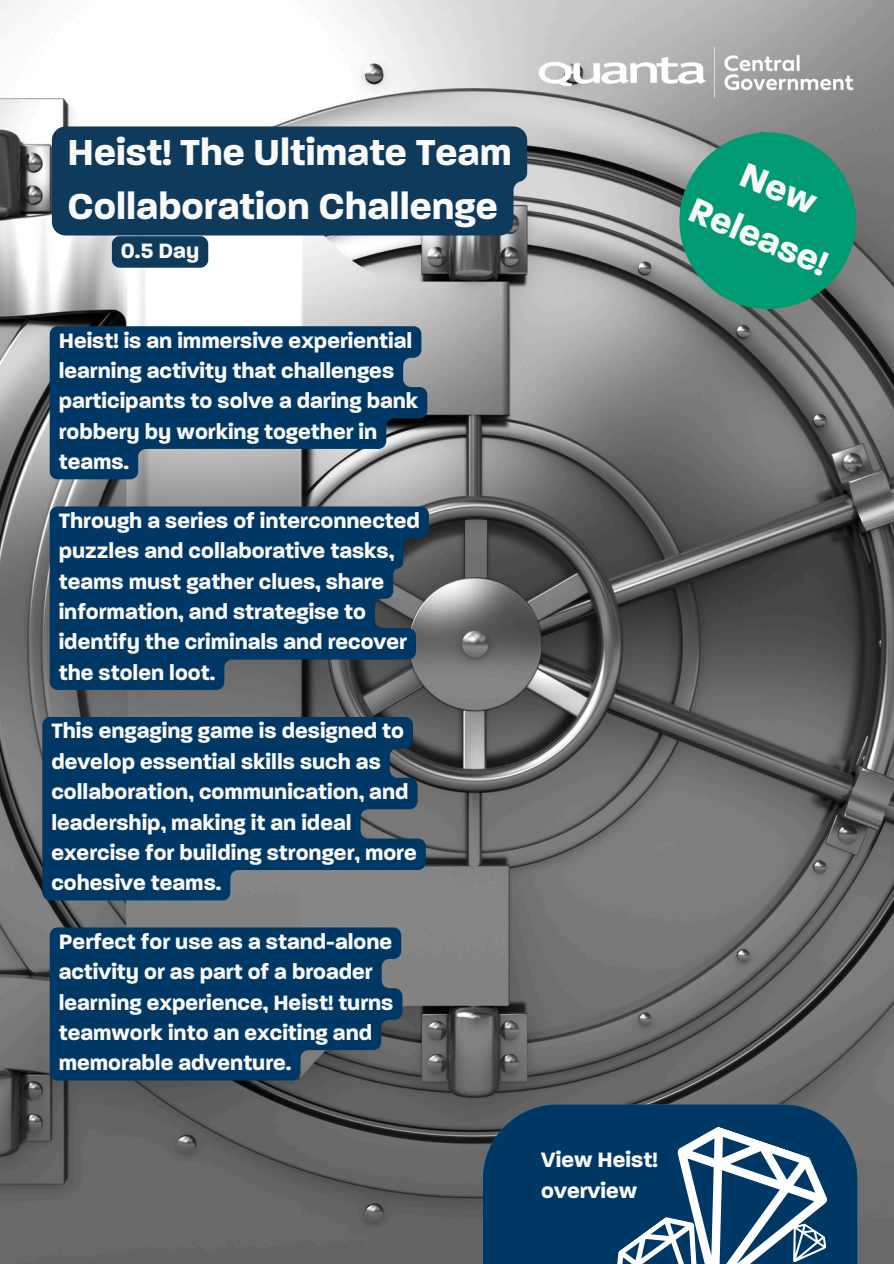
<style>
.page{position:relative;width:894px;height:1264px;background:#fff}
.page>*{position:absolute;margin:0;border:0;box-sizing:border-box;transform-origin:0 0}
.t1{font:700 39px/54px "Paralucent";color:#faf9f6}
.t2{font:700 37.5px/51.8px "Paralucent";color:#faf9f6;text-align:center}
.t3{font:700 22.5px/30.3px "Paralucent";color:#faf9f6}
</style>
<div class="page">
<img style="left:0;top:0;width:893px;height:1263px">
<svg style="left:667px;top:120px;width:200px;height:201px;background:#329079"></svg>
<div style="left:483px;top:1104px;width:374px;height:159px;background:#003865"></div>
<svg style="left:617px;top:1116px;width:221px;height:147px"></svg>
<div style="left:52px;top:126px;width:475px;height:109px;background:#0e3a5c"></div>
<div style="left:112px;top:236px;width:96px;height:32px;background:#0e3a5c;border-radius:8px"></div>
<svg style="left:50px;top:326px;width:377px;height:153px;background:#1f4d71"></svg>
<svg style="left:50px;top:506px;width:379px;height:184px;background:#0e3d64"></svg>
<svg style="left:42px;top:717px;width:383px;height:183px;background:#104067"></svg>
<svg style="left:50px;top:927px;width:352px;height:153px;background:#073b64"></svg>
<img style="left:525px;top:34px;width:341px;height:77px">
<h1 class="t1" style="left:67px;top:127px;width:445px">Heist! The Ultimate Team<br>Collaboration Challenge</h1>
<p class="t3" style="left:121px;top:236px;width:80px">0.5 Day</p>
<p class="t3" style="left:59px;top:326px;width:361px">Heist! is an immersive experiential learning activity that challenges participants to solve a daring bank robbery by working together in teams.</p>
<p class="t3" style="left:59px;top:506px;width:362px">Through a series of interconnected puzzles and collaborative tasks, teams must gather clues, share information, and strategise to identify the criminals and recover the stolen loot.</p>
<p class="t3" style="left:51px;top:717px;width:367px">This engaging game is designed to develop essential skills such as collaboration, communication, and leadership, making it an ideal exercise for building stronger, more cohesive teams.</p>
<p class="t3" style="left:59px;top:927px;width:336px">Perfect for use as a stand-alone activity or as part of a broader learning experience, Heist! turns teamwork into an exciting and memorable adventure.</p>
<h1 class="t2" style="left:720px;top:138px;width:148px;rotate:23deg">New<br>Release!</h1>
<p class="t3" style="left:541px;top:1144px;width:118px;line-height:31.5px">View Heist! overview</p>
</div>
